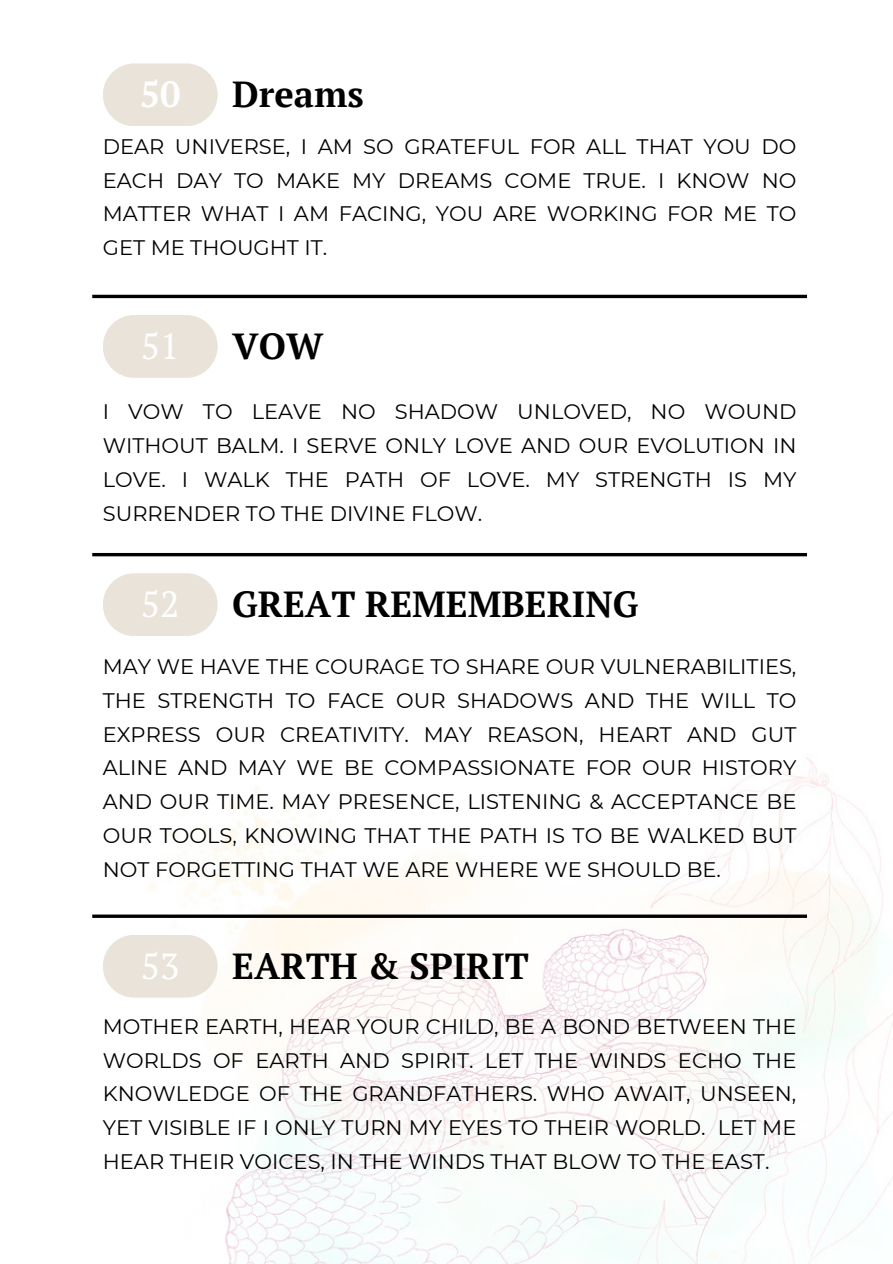
<style>
.page{position:relative;width:893px;height:1264px;background:#fff}
.page>*{position:absolute;margin:0;border:0;box-sizing:border-box;transform-origin:0 0}
.t1{font:700 36.15px "PT Serif";color:#000}
.t2{font:36.15px "PT Serif";color:#fff}
.t3{font:700 36.15px "PT Serif";color:#fff}
.t4{font:21px/33.8px "Montserrat";color:#000;text-align:justify}
</style>
<div class="page">
<img style="left:92px;top:757px;width:800px;height:506px">
<div style="left:103px;top:63px;width:115px;height:63px;background:#eae3d9;border-radius:31px"></div>
<hr style="left:92px;top:295px;width:715px;height:3px;background:#000">
<div style="left:103px;top:315px;width:115px;height:63px;background:#eae3d9;border-radius:31px"></div>
<hr style="left:92px;top:553px;width:715px;height:3px;background:#000">
<div style="left:103px;top:573px;width:115px;height:63px;background:#eae3d9;border-radius:31px"></div>
<hr style="left:92px;top:914px;width:715px;height:3px;background:#000">
<div style="left:103px;top:934px;width:115px;height:63px;background:#eae3d9;border-radius:31px"></div>
<p class="t3" style="left:140px;top:70px;width:42px">50</p>
<p class="t1" style="left:232px;top:70px;width:133px">Dreams</p>
<p class="t4" style="left:103px;top:129px;width:695px">DEAR UNIVERSE, I AM SO GRATEFUL FOR ALL THAT YOU DO EACH DAY TO MAKE MY DREAMS COME TRUE. I KNOW NO MATTER WHAT I AM FACING, YOU ARE WORKING FOR ME TO GET ME THOUGHT IT.</p>
<p class="t2" style="left:141px;top:321px;width:40px">51</p>
<p class="t1" style="left:232px;top:321px;width:93px">VOW</p>
<p class="t4" style="left:103px;top:395px;width:695px">I VOW TO LEAVE NO SHADOW UNLOVED, NO WOUND WITHOUT BALM. I SERVE ONLY LOVE AND OUR EVOLUTION IN LOVE. I WALK THE PATH OF LOVE. MY STRENGTH IS MY SURRENDER TO THE DIVINE FLOW.</p>
<p class="t2" style="left:141px;top:579px;width:40px">52</p>
<p class="t1" style="left:232px;top:579px;width:407px">GREAT REMEMBERING</p>
<p class="t4" style="left:103px;top:649px;width:695px">MAY WE HAVE THE COURAGE TO SHARE OUR VULNERABILITIES, THE STRENGTH TO FACE OUR SHADOWS AND THE WILL TO EXPRESS OUR CREATIVITY. MAY REASON, HEART AND GUT ALINE AND MAY WE BE COMPASSIONATE FOR OUR HISTORY AND OUR TIME. MAY PRESENCE, LISTENING &amp; ACCEPTANCE BE OUR TOOLS, KNOWING THAT THE PATH IS TO BE WALKED BUT NOT FORGETTING THAT WE ARE WHERE WE SHOULD BE.</p>
<p class="t2" style="left:141px;top:941px;width:40px">53</p>
<p class="t1" style="left:232px;top:941px;width:298px">EARTH &amp; SPIRIT</p>
<p class="t4" style="left:103px;top:1009px;width:695px">MOTHER EARTH, HEAR YOUR CHILD, BE A BOND BETWEEN THE WORLDS OF EARTH AND SPIRIT. LET THE WINDS ECHO THE KNOWLEDGE OF THE GRANDFATHERS. WHO AWAIT, UNSEEN, YET VISIBLE IF I ONLY TURN MY EYES TO THEIR WORLD. LET ME HEAR THEIR VOICES, IN THE WINDS THAT BLOW TO THE EAST.</p>
</div>
